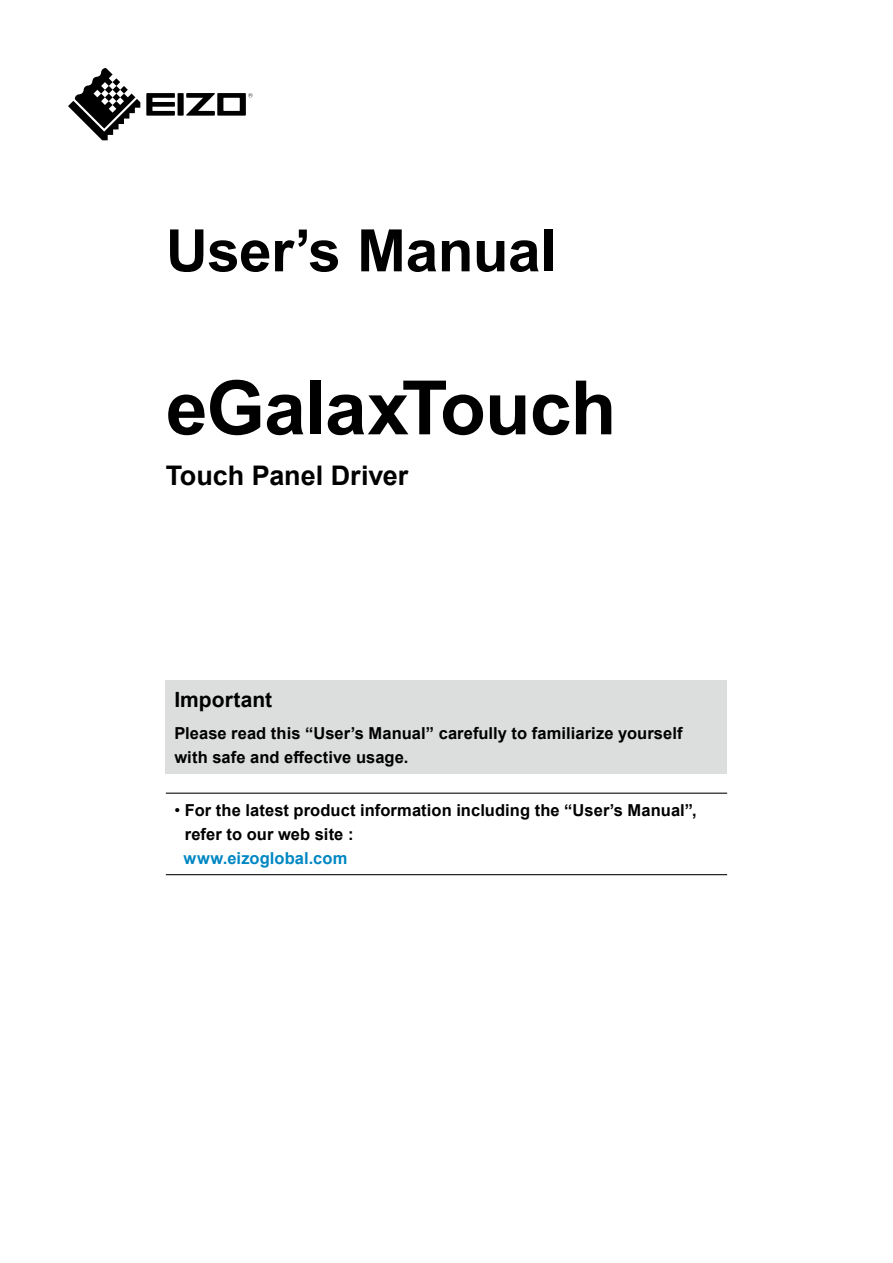
<style>
.page{position:relative;width:893px;height:1263px;background:#fff}
.page>*{position:absolute;margin:0;border:0;box-sizing:border-box;transform-origin:0 0}
.t1{font:700 75px "Arial";letter-spacing:-.01em;color:#000}
.t2{font:700 58.5px "Arial";letter-spacing:-.01em;color:#000}
.t3{font:700 27px "Arial";color:#000}
.t4{font:700 21px "Arial";color:#000}
.t5{font:700 16.5px/24px "Arial";letter-spacing:.005em;color:#000}
.t6{font:700 16.5px "Arial";letter-spacing:.005em;color:#0087c3}
.s1{font-weight:400}
</style>
<div class="page">
<svg style="left:146px;top:93px;width:107px;height:23px"></svg>
<svg style="left:68px;top:68px;width:72px;height:72px"></svg>
<div style="left:166px;top:680px;width:561px;height:94px;background:#dcdddd"></div>
<hr style="left:166px;top:793px;width:561px;height:1px;background:#000">
<hr style="left:166px;top:874px;width:561px;height:1px;background:#000">
<h2 class="t2" style="left:166px;top:210px;width:392px">User’s Manual</h2>
<h1 class="t1" style="left:166px;top:355px;width:452px">eGalaxTouch</h1>
<h3 class="t3" style="left:166px;top:457px;width:244px">Touch Panel Driver</h3>
<p class="t4" style="left:174px;top:685px;width:99px">Important</p>
<p class="t5" style="left:174px;top:721px;width:510px">Please read this “User’s Manual” carefully to familiarize yourself with safe and effective usage.</p>
<p class="t5" style="left:185px;top:798px;width:513px;text-indent:-11px"><span class="s1">•</span> For the latest product information including the “User’s Manual”, refer to our web site :</p>
<p class="t6" style="left:184px;top:846px;width:165px">www.eizoglobal.com</p>
</div>
